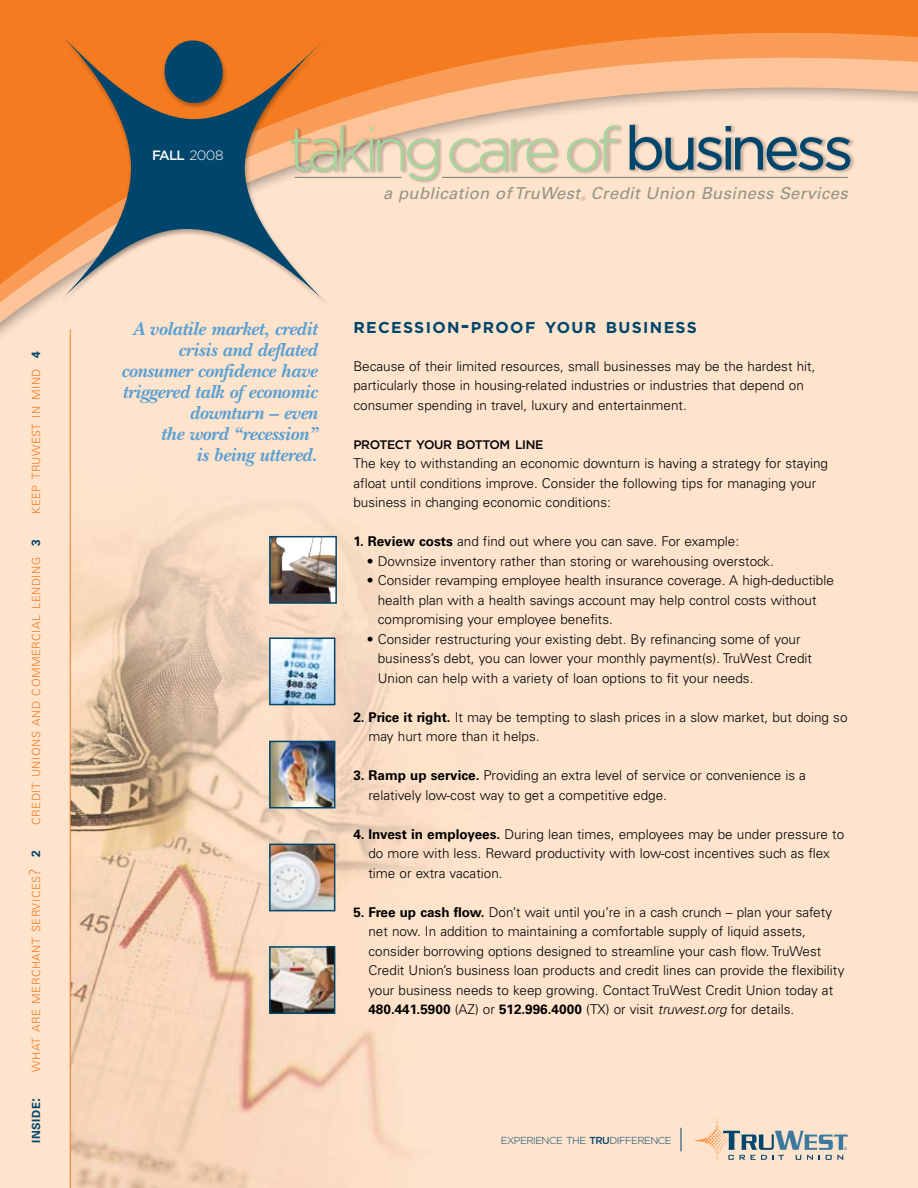
<style>
.page{position:relative;width:918px;height:1188px;background:#fee3cd}
.page>*{position:absolute;margin:0;border:0;box-sizing:border-box;transform-origin:0 0}
.t1{font:italic 700 19.5px/21px "New Baskerville";letter-spacing:-.01em;color:#569fd3;text-align:right}
.t2{font:italic 16.5px "Univers";letter-spacing:.025em;color:#949484}
.t3{font:700 15.75px "Gotham";letter-spacing:.085em;color:#00456b}
.t4{font:300 13.5px/19.5px "Univers";color:#000}
.t5{font:500 13.5px "Gotham";color:#fff}
.t6{font:500 12.3px "Gotham";letter-spacing:-.035em;color:#000}
.t7{font:300 11.25px "Univers";letter-spacing:.045em;color:#f47b20}
.t8{font:700 11.25px "Univers";letter-spacing:.045em;color:#00456b}
.t9{font:300 10.2px "Gotham";letter-spacing:-.055em;color:#00456b}
.t10{font:italic 6px "Univers";color:#949484}
.s1{font-weight:700;font-size:12px;color:#00456b}
.s2{font-size:15px}
.s3{font-weight:300}
.s4{font-size:21px}
.s5{font-weight:700}
.s6{font-style:italic}
.s7{font-weight:500}
</style>
<div class="page">
<img style="left:71px;top:510px;width:367px;height:678px">
<svg style="left:0;top:0;width:918px;height:308px"></svg>
<div style="left:55px;top:31px;width:285px;height:288px;background:#000;opacity:.32"></div>
<svg style="left:59px;top:33px;width:269px;height:272px"></svg>
<svg style="left:162px;top:38px;width:63px;height:67px;background:#4b5451"></svg>
<hr style="left:70px;top:329px;width:1px;height:859px;background:#f47b20">
<div style="left:628px;top:121px;width:267px;height:93px;background:#fee3cd"></div>
<svg style="left:662px;top:125px;width:188px;height:45px"></svg>
<div style="left:288px;top:123px;width:374px;height:101px;background:#000;opacity:.2"></div>
<svg style="left:449px;top:139px;width:106px;height:32px"></svg>
<svg style="left:567px;top:126px;width:50px;height:45px"></svg>
<svg style="left:291px;top:126px;width:147px;height:54px"></svg>
<hr style="left:370px;top:140px;width:3px;height:30px;background:#a7d59d">
<svg style="left:681px;top:1128px;width:1px;height:23px"></svg>
<svg style="left:694px;top:1119px;width:154px;height:41px"></svg>
<svg style="left:272px;top:539px;width:62px;height:62px;background:#695b56"></svg>
<img style="left:272px;top:539px;width:51px;height:32px">
<div style="left:269px;top:536px;width:68px;height:68px;border:2px solid #00456b"></div>
<img style="left:272px;top:641px;width:60px;height:61px">
<div style="left:269px;top:638px;width:66px;height:67px;border:2px solid #00456b"></div>
<img style="left:272px;top:744px;width:60px;height:61px">
<div style="left:269px;top:741px;width:66px;height:67px;border:2px solid #00456b"></div>
<img style="left:272px;top:847px;width:60px;height:61px">
<div style="left:269px;top:844px;width:66px;height:67px;border:2px solid #00456b"></div>
<img style="left:272px;top:949px;width:60px;height:62px">
<div style="left:269px;top:946px;width:66px;height:68px;border:2px solid #00456b"></div>
<p class="t7" style="left:29px;top:514px;width:164px;rotate:-90deg">keep truwest in mind <span class="s1">4</span></p>
<p class="t7" style="left:29px;top:825px;width:286px;rotate:-90deg">credit unions and commercial lending <span class="s1">3</span></p>
<p class="t7" style="left:29px;top:1072px;width:223px;rotate:-90deg">what are merchant services<span class="s2">?</span> <span class="s1">2</span></p>
<p class="t8" style="left:30px;top:1143px;width:46px;rotate:-90deg">inside<span class="s2">:</span></p>
<p class="t5" style="left:152px;top:148px;width:73px">FALL <span class="s3">2008</span></p>
<p class="t2" style="left:383px;top:183px;width:199px">a publication of TruWest</p>
<p class="t10" style="left:580px;top:195px;width:6px">®</p>
<p class="t2" style="left:591px;top:183px;width:258px">Credit Union Business Services</p>
<h1 class="t1" style="left:121px;top:318px;width:198px">A volatile market, credit crisis and deflated consumer confidence have triggered talk of economic downturn – even<br>the word “recession”<br>is being uttered.</h1>
<p class="t3" style="left:353px;top:318px;width:345px">RECESSION<span class="s4">-</span>PROOF YOUR BUSINESS</p>
<p class="t4" style="left:353px;top:356px;width:463px">Because of their limited resources, small businesses may be the hardest hit, particularly those in housing-related industries or industries that depend on consumer spending in travel, luxury and entertainment.</p>
<p class="t6" style="left:353px;top:437px;width:191px">PROTECT YOUR BOTTOM LINE</p>
<p class="t4" style="left:353px;top:454px;width:476px">The key to withstanding an economic downturn is having a strategy for staying afloat until conditions improve. Consider the following tips for managing your business in changing economic conditions:</p>
<p class="t4" style="left:353px;top:532px;width:387px"><span class="s5">1. Review costs</span> and find out where you can save. For example:</p>
<p class="t4" style="left:367px;top:551px;width:408px">• Downsize inventory rather than storing or warehousing overstock.</p>
<p class="t4" style="left:378px;top:571px;width:458px;text-indent:-11px">• Consider revamping employee health insurance coverage. A high-deductible health plan with a health savings account may help control costs without compromising your employee benefits.</p>
<p class="t4" style="left:378px;top:629px;width:436px;text-indent:-11px">• Consider restructuring your existing debt. By refinancing some of your business’s debt, you can lower your monthly payment(s). TruWest Credit<br>Union can help with a variety of loan options to fit your needs.</p>
<p class="t4" style="left:368px;top:707px;width:481px;text-indent:-15px"><span class="s5">2. Price it right.</span> It may be tempting to slash prices in a slow market, but doing so may hurt more than it helps.</p>
<p class="t4" style="left:368px;top:766px;width:439px;text-indent:-15px"><span class="s5">3. Ramp up service.</span> Providing an extra level of service or convenience is a relatively low-cost way to get a competitive edge.</p>
<p class="t4" style="left:368px;top:824px;width:477px;text-indent:-15px"><span class="s5">4. Invest in employees.</span> During lean times, employees may be under pressure to do more with less. Reward productivity with low-cost incentives such as flex time or extra vacation.</p>
<p class="t4" style="left:368px;top:902px;width:477px;text-indent:-15px"><span class="s5">5. Free up cash flow.</span> Don’t wait until you’re in a cash crunch – plan your safety net now. In addition to maintaining a comfortable supply of liquid assets, consider borrowing options designed to streamline your cash flow. TruWest Credit Union’s business loan products and credit lines can provide the flexibility your business needs to keep growing. Contact TruWest Credit Union today at <span class="s5">480.441.5900</span> (AZ) or <span class="s5">512.996.4000</span> (TX) or visit <span class="s6">truwest.org</span> for details.</p>
<p class="t9" style="left:501px;top:1135px;width:172px">EXPERIENCE THE <span class="s7">TRU</span>DIFFERENCE</p>
</div>
